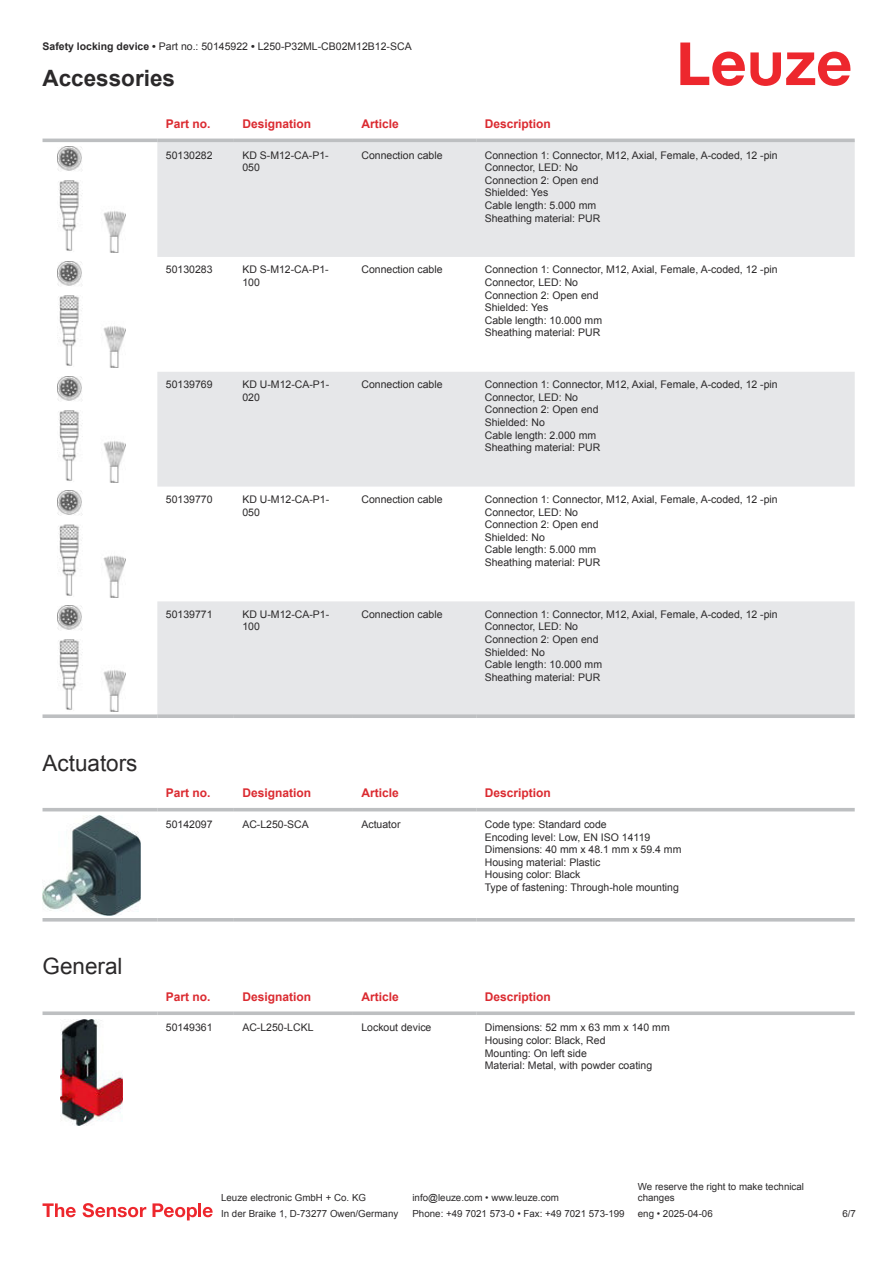
<style>
.page{position:relative;width:893px;height:1263px;background:#fff}
.page>*{position:absolute;margin:0;border:0;box-sizing:border-box;transform-origin:0 0}
.t1{font:22.5px "Arial";color:#2b292a}
.t2{font:700 22.5px "Arial";color:#2b292a}
.t3{font:700 12px "Arial";color:#db2a30}
.t4{font:10.5px/12.6px "Arial";color:#2b292a}
.t5{font:9.75px/11.7px "Arial";color:#2b292a}
.s1{font-weight:700}
</style>
<div class="page">
<svg style="left:680px;top:43px;width:170px;height:43px"></svg>
<svg style="left:157px;top:142px;width:698px;height:572px;fill:#e6e7e9"></svg>
<hr style="left:43px;top:139px;width:114px;height:3px;background:#bdbfc1">
<hr style="left:157px;top:139px;width:77px;height:3px;background:#bdbfc1">
<hr style="left:234px;top:139px;width:119px;height:3px;background:#bdbfc1">
<hr style="left:353px;top:139px;width:123px;height:3px;background:#bdbfc1">
<hr style="left:476px;top:139px;width:379px;height:3px;background:#bdbfc1">
<svg style="left:43px;top:714px;width:114px;height:4px"></svg>
<svg style="left:157px;top:714px;width:77px;height:4px"></svg>
<svg style="left:234px;top:714px;width:119px;height:4px"></svg>
<svg style="left:353px;top:714px;width:123px;height:4px"></svg>
<svg style="left:476px;top:714px;width:379px;height:4px;background:#c1c3c5"></svg>
<img style="left:57px;top:146px;width:68px;height:107px">
<img style="left:57px;top:261px;width:68px;height:106px">
<img style="left:57px;top:376px;width:68px;height:106px">
<img style="left:57px;top:491px;width:68px;height:106px">
<img style="left:57px;top:606px;width:68px;height:106px">
<svg style="left:43px;top:811px;width:812px;height:111px"></svg>
<hr style="left:43px;top:808px;width:114px;height:3px;background:#bdbfc1">
<hr style="left:157px;top:808px;width:77px;height:3px;background:#bdbfc1">
<hr style="left:234px;top:808px;width:119px;height:3px;background:#bdbfc1">
<hr style="left:353px;top:808px;width:123px;height:3px;background:#bdbfc1">
<hr style="left:476px;top:808px;width:379px;height:3px;background:#bdbfc1">
<hr style="left:43px;top:918px;width:114px;height:3px;background:#bdbfc1">
<hr style="left:157px;top:918px;width:77px;height:3px;background:#bdbfc1">
<hr style="left:234px;top:918px;width:119px;height:3px;background:#bdbfc1">
<hr style="left:353px;top:918px;width:123px;height:3px;background:#bdbfc1">
<hr style="left:476px;top:918px;width:379px;height:3px;background:#bdbfc1">
<img style="left:43px;top:816px;width:97px;height:99px">
<svg style="left:43px;top:1011px;width:114px;height:4px"></svg>
<svg style="left:157px;top:1011px;width:77px;height:4px"></svg>
<svg style="left:234px;top:1011px;width:119px;height:4px"></svg>
<svg style="left:353px;top:1011px;width:123px;height:4px"></svg>
<svg style="left:476px;top:1011px;width:379px;height:4px;background:#c4c6c8"></svg>
<img style="left:61px;top:1019px;width:61px;height:106px">
<svg style="left:43px;top:1203px;width:33px;height:14px"></svg>
<svg style="left:83px;top:1203px;width:63px;height:14px"></svg>
<svg style="left:153px;top:1203px;width:44px;height:17px"></svg>
<hr style="left:198px;top:1203px;width:3px;height:14px;background:#ed272d">
<svg style="left:203px;top:1207px;width:10px;height:10px"></svg>
<p class="t4" style="left:43px;top:41px;width:371px"><span class="s1">Safety locking device •</span> Part no.: 50145922 <span class="s1">•</span> L250-P32ML-CB02M12B12-SCA</p>
<h1 class="t2" style="left:43px;top:70px;width:134px">Accessories</h1>
<p class="t3" style="left:166px;top:119px;width:46px">Part no.</p>
<p class="t3" style="left:242px;top:119px;width:70px">Designation</p>
<p class="t3" style="left:361px;top:119px;width:39px">Article</p>
<p class="t3" style="left:485px;top:119px;width:68px">Description</p>
<p class="t4" style="left:166px;top:150px;width:48px">50130282</p>
<p class="t4" style="left:242px;top:150px;width:88px">KD S-M12-CA-P1-<br>050</p>
<p class="t4" style="left:361px;top:150px;width:83px">Connection cable</p>
<p class="t4" style="left:485px;top:150px;width:294px">Connection 1: Connector, M12, Axial, Female, A-coded, 12 -pin<br>Connector, LED: No<br>Connection 2: Open end<br>Shielded: Yes<br>Cable length: 5.000 mm<br>Sheathing material: PUR</p>
<p class="t4" style="left:166px;top:264px;width:48px">50130283</p>
<p class="t4" style="left:242px;top:264px;width:88px">KD S-M12-CA-P1-<br>100</p>
<p class="t4" style="left:361px;top:264px;width:83px">Connection cable</p>
<p class="t4" style="left:485px;top:264px;width:294px">Connection 1: Connector, M12, Axial, Female, A-coded, 12 -pin<br>Connector, LED: No<br>Connection 2: Open end<br>Shielded: Yes<br>Cable length: 10.000 mm<br>Sheathing material: PUR</p>
<p class="t4" style="left:166px;top:379px;width:48px">50139769</p>
<p class="t4" style="left:242px;top:379px;width:88px">KD U-M12-CA-P1-<br>020</p>
<p class="t4" style="left:361px;top:379px;width:83px">Connection cable</p>
<p class="t4" style="left:485px;top:379px;width:294px">Connection 1: Connector, M12, Axial, Female, A-coded, 12 -pin<br>Connector, LED: No<br>Connection 2: Open end<br>Shielded: No<br>Cable length: 2.000 mm<br>Sheathing material: PUR</p>
<p class="t4" style="left:166px;top:494px;width:48px">50139770</p>
<p class="t4" style="left:242px;top:494px;width:88px">KD U-M12-CA-P1-<br>050</p>
<p class="t4" style="left:361px;top:494px;width:83px">Connection cable</p>
<p class="t4" style="left:485px;top:494px;width:294px">Connection 1: Connector, M12, Axial, Female, A-coded, 12 -pin<br>Connector, LED: No<br>Connection 2: Open end<br>Shielded: No<br>Cable length: 5.000 mm<br>Sheathing material: PUR</p>
<h1 class="t1" style="left:43px;top:754px;width:97px">Actuators</h1>
<h1 class="t1" style="left:43px;top:958px;width:82px">General</h1>
<p class="t4" style="left:166px;top:609px;width:48px">50139771</p>
<p class="t4" style="left:242px;top:609px;width:88px">KD U-M12-CA-P1-<br>100</p>
<p class="t4" style="left:361px;top:609px;width:83px">Connection cable</p>
<p class="t4" style="left:485px;top:609px;width:294px">Connection 1: Connector, M12, Axial, Female, A-coded, 12 -pin<br>Connector, LED: No<br>Connection 2: Open end<br>Shielded: No<br>Cable length: 10.000 mm<br>Sheathing material: PUR</p>
<p class="t3" style="left:166px;top:788px;width:46px">Part no.</p>
<p class="t3" style="left:242px;top:788px;width:70px">Designation</p>
<p class="t3" style="left:361px;top:788px;width:39px">Article</p>
<p class="t3" style="left:485px;top:788px;width:68px">Description</p>
<p class="t4" style="left:166px;top:819px;width:48px">50142097</p>
<p class="t4" style="left:242px;top:819px;width:68px">AC-L250-SCA</p>
<p class="t4" style="left:361px;top:819px;width:41px">Actuator</p>
<p class="t4" style="left:485px;top:819px;width:198px">Code type: Standard code<br>Encoding level: Low, EN ISO 14119<br>Dimensions: 40 mm x 48.1 mm x 59.4 mm<br>Housing material: Plastic<br>Housing color: Black<br>Type of fastening: Through-hole mounting</p>
<p class="t3" style="left:166px;top:992px;width:46px">Part no.</p>
<p class="t3" style="left:242px;top:992px;width:70px">Designation</p>
<p class="t3" style="left:361px;top:992px;width:39px">Article</p>
<p class="t3" style="left:485px;top:992px;width:68px">Description</p>
<p class="t4" style="left:166px;top:1022px;width:48px">50149361</p>
<p class="t4" style="left:242px;top:1022px;width:73px">AC-L250-LCKL</p>
<p class="t4" style="left:361px;top:1022px;width:72px">Lockout device</p>
<p class="t4" style="left:485px;top:1022px;width:186px">Dimensions: 52 mm x 63 mm x 140 mm<br>Housing color: Black, Red<br>Mounting: On left side<br>Material: Metal, with powder coating</p>
<p class="t5" style="left:221px;top:1193px;width:146px">Leuze electronic GmbH + Co. KG</p>
<p class="t5" style="left:412px;top:1193px;width:148px">info@leuze.com • www.leuze.com</p>
<p class="t5" style="left:638px;top:1181px;width:168px">We reserve the right to make technical changes</p>
<p class="t5" style="left:221px;top:1209px;width:179px">In der Braike 1, D-73277 Owen/Germany</p>
<p class="t5" style="left:412px;top:1209px;width:214px">Phone: +49 7021 573-0 • Fax: +49 7021 573-199</p>
<p class="t5" style="left:638px;top:1209px;width:76px">eng • 2025-04-06</p>
<p class="t5" style="left:842px;top:1209px;width:15px">6 /7</p>
</div>
